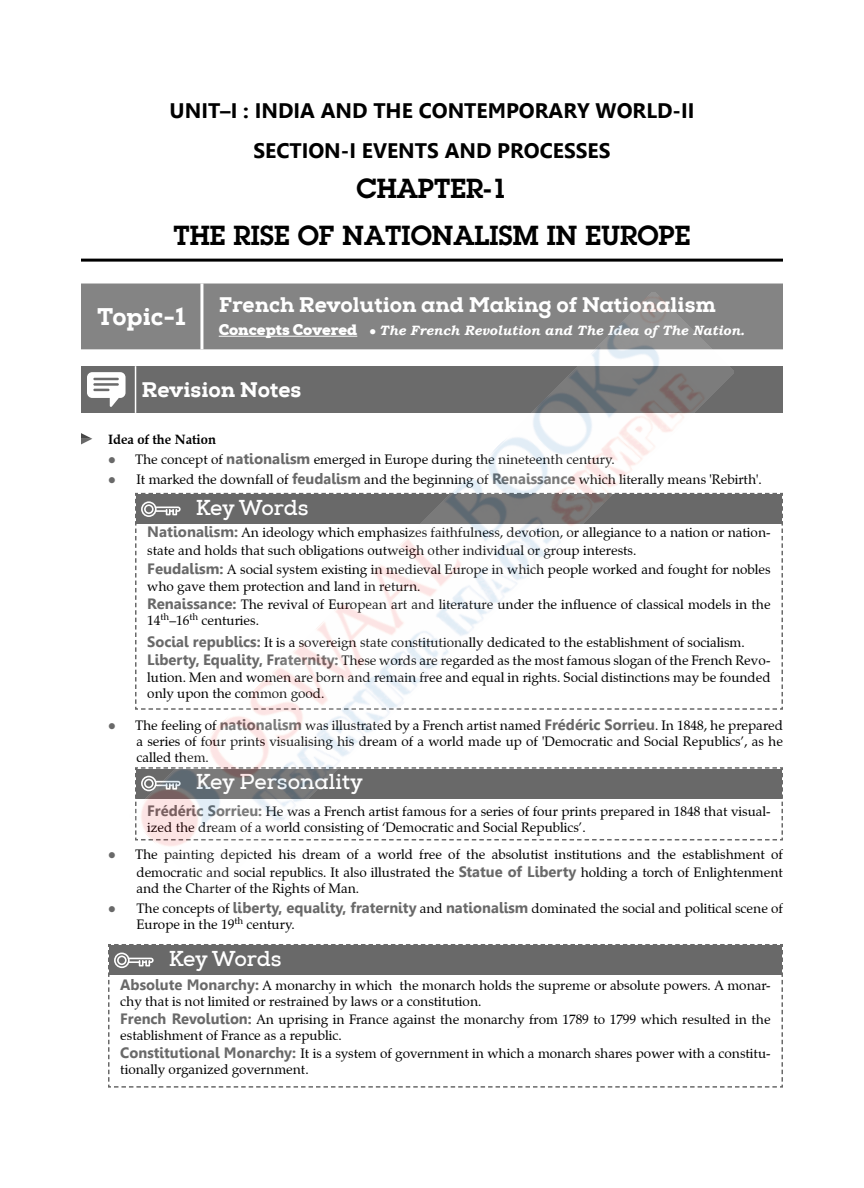
<style>
.page{position:relative;width:864px;height:1188px;background:#fff}
.page>*{position:absolute;margin:0;border:0;box-sizing:border-box;transform-origin:0 0}
.Chap_Name{font:600 27px "Lubalin Graph Std";color:#000}
.t1{font:800 24px "Nexa Slab";color:#fff}
.UNIT{font:700 21px "Gisha";color:#000}
.t2{font:800 21px "Nexa Slab";color:#fff}
.t3{font:700 21px "Nexa Slab";letter-spacing:-.005em;color:#fff}
.Quick_Review_paragra{font:13.5px/16.2px "Zapf Calligraphic 801 BT";color:#000}
.t4{font:italic 700 13.5px "Bookman Old Style";color:#fff}
.Quick_Review_paragra-2{font:700 13.5px "Zapf Calligraphic 801 BT";color:#000}
.s1{font-family:"Nexa Slab";font-weight:900;font-style:normal;font-size:15px}
.s2{color:#696969}
.s3{font-family:"Gisha";font-weight:700;font-size:15px;color:#696969}
</style>
<div class="page">
<hr style="left:81px;top:259px;width:702px;height:3px;background:#000">
<div style="left:81px;top:284px;width:702px;height:65px;background:#848484"></div>
<hr style="left:200px;top:284px;width:3px;height:65px;background:#fff">
<div style="left:81px;top:366px;width:55px;height:47px;background:#6b6b6b"></div>
<div style="left:136px;top:366px;width:647px;height:47px;background:#6b6b6b"></div>
<svg style="left:87px;top:372px;width:39px;height:35px"></svg>
<svg style="left:81px;top:433px;width:11px;height:11px"></svg>
<svg style="left:734px;top:492px;width:49px;height:218px"></svg>
<svg style="left:734px;top:767px;width:49px;height:74px"></svg>
<svg style="left:108px;top:944px;width:675px;height:144px"></svg>
<img style="left:130px;top:292px;width:604px;height:554px">
<p class="UNIT" style="left:170px;top:99px;width:526px">UNIT–I : INDIA AND THE CONTEMPORARY WORLD-II</p>
<p class="UNIT" style="left:253px;top:139px;width:359px">SECTION-I EVENTS AND PROCESSES</p>
<p class="Chap_Name" style="left:356px;top:171px;width:153px">CHAPTER-1</p>
<p class="Chap_Name" style="left:174px;top:218px;width:518px">THE RISE OF NATIONALISM IN EUROPE</p>
<p class="t1" style="left:97px;top:301px;width:90px">Topic-1</p>
<p class="t2" style="left:219px;top:292px;width:499px">French Revolution and Making of Nationalism</p>
<p class="t4" style="left:219px;top:321px;width:528px"><span class="s1">Concepts Covered</span> ● The French Revolution and The Idea of The Nation.</p>
<p class="t2" style="left:142px;top:376px;width:161px">Revision Notes</p>
<p class="Quick_Review_paragra-2" style="left:108px;top:431px;width:110px">Idea of the Nation</p>
<p class="Quick_Review_paragra" style="left:108px;top:451px;width:508px"><span class="s2">●</span> The concept of <span class="s3">nationalism</span> emerged in Europe during the nineteenth century.</p>
<p class="Quick_Review_paragra" style="left:108px;top:471px;width:655px"><span class="s2">●</span> It marked the downfall of <span class="s3">feudalism</span> and the beginning of <span class="s3">Renaissance</span> which literally means 'Rebirth'.</p>
<p class="t3" style="left:196px;top:495px;width:115px">Key Words</p>
<p class="Quick_Review_paragra" style="left:147px;top:524px;width:625px;line-height:17.1px"><span class="s3">Nationalism:</span> An ideology which emphasizes faithfulness, devotion, or allegiance to a nation or nation&shy;state and holds that such obligations outweigh other individual or group interests.</p>
<p class="Quick_Review_paragra" style="left:147px;top:560px;width:625px;line-height:17.5px"><span class="s3">Feudalism:</span> A social system existing in medieval Europe in which people worked and fought for nobles who gave them protection and land in return.<br><span class="s3">Renaissance:</span> The revival of European art and literature under the influence of classical models in the</p>
<p class="Quick_Review_paragra" style="left:147px;top:609px;width:599px;line-height:22.5px">14<sup>th</sup>–16<sup>th</sup> centuries.<br><span class="s3">Social republics:</span> It is a sovereign state constitutionally dedicated to the establishment of socialism.</p>
<p class="Quick_Review_paragra" style="left:147px;top:653px;width:625px;text-align:justify"><span class="s3">Liberty, Equality, Fraternity:</span> These words are regarded as the most famous slogan of the French Revo&shy;lution. Men and women are born and remain free and equal in rights. Social distinctions may be founded only upon the common good.</p>
<p class="Quick_Review_paragra" style="left:136px;top:717px;width:648px;text-align:justify;text-indent:-28px"><span class="s2">●</span> The feeling of <span class="s3">nationalism</span> was illustrated by a French artist named <span class="s3">Frédéric Sorrieu</span>. In 1848, he prepared a series of four prints visualising his dream of a world made up of 'Democratic and Social Republics’, as he called them.</p>
<p class="t3" style="left:196px;top:769px;width:169px">Key Personality</p>
<p class="Quick_Review_paragra" style="left:147px;top:803px;width:625px"><span class="s3">Frédéric Sorrieu:</span> He was a French artist famous for a series of four prints prepared in 1848 that visual&shy;ized the dream of a world consisting of ‘Democratic and Social Republics’.</p>
<p class="Quick_Review_paragra" style="left:108px;top:845px;width:676px;line-height:18px;text-align:right"><span class="s2">●</span> The painting depicted his dream of a world free of the absolutist institutions and the establishment of democratic and social republics. It also illustrated the <span class="s3">Statue of Liberty</span> holding a torch of Enlightenment</p>
<p class="Quick_Review_paragra" style="left:137px;top:880px;width:224px">and the Charter of the Rights of Man.</p>
<p class="Quick_Review_paragra" style="left:136px;top:900px;width:648px;text-indent:-28px"><span class="s2">●</span> The concepts of <span class="s3">liberty, equality, fraternity</span> and <span class="s3">nationalism</span> dominated the social and political scene of<br>Europe in the 19<sup>th</sup> century.</p>
<p class="t3" style="left:169px;top:946px;width:115px">Key Words</p>
<p class="Quick_Review_paragra" style="left:120px;top:977px;width:652px"><span class="s3">Absolute Monarchy:</span> A monarchy in which the monarch holds the supreme or absolute powers. A monar&shy;chy that is not limited or restrained by laws or a constitution.</p>
<p class="Quick_Review_paragra" style="left:120px;top:1011px;width:652px"><span class="s3">French Revolution:</span> An uprising in France against the monarchy from 1789 to 1799 which resulted in the establishment of France as a republic.</p>
<p class="Quick_Review_paragra" style="left:120px;top:1045px;width:652px"><span class="s3">Constitutional Monarchy:</span> It is a system of government in which a monarch shares power with a constitu&shy;tionally organized government.</p>
</div>
